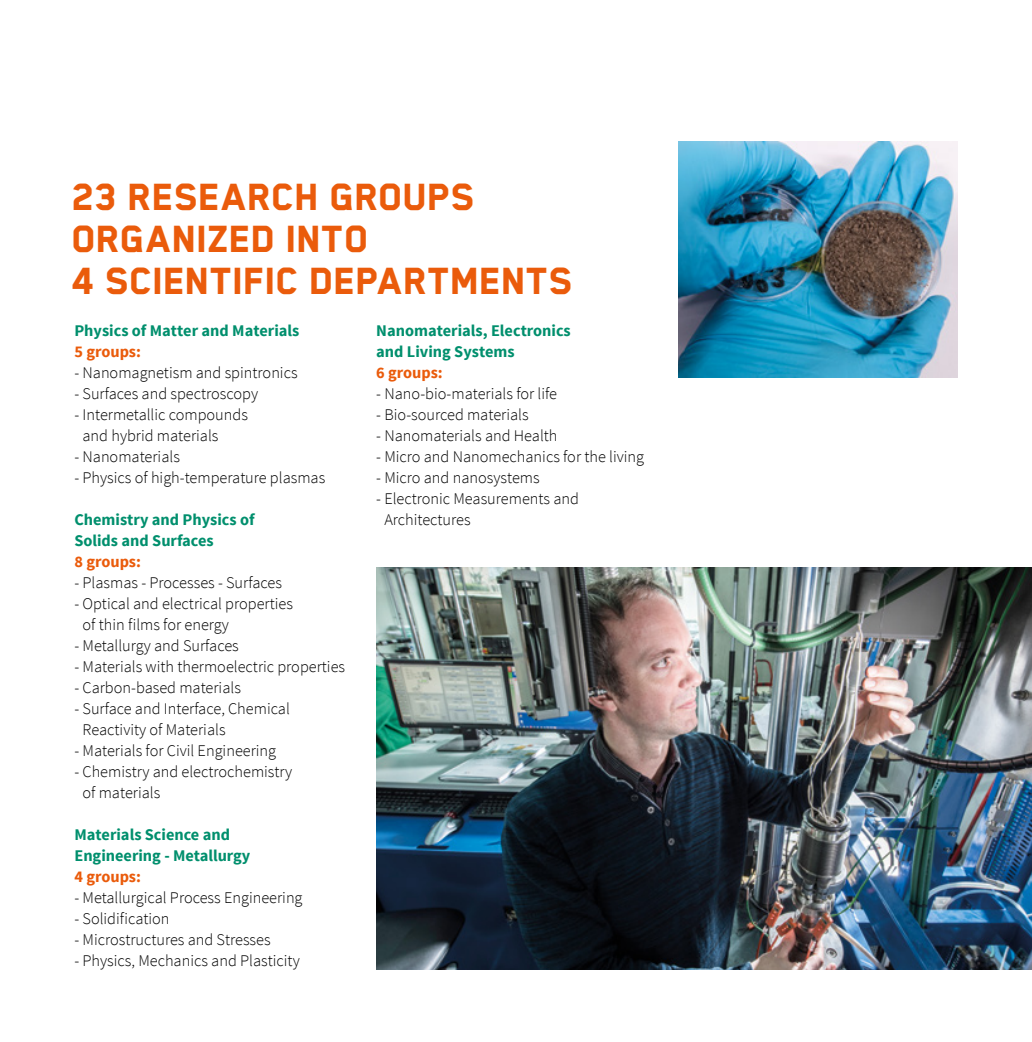
<style>
.page{position:relative;width:1032px;height:1042px;background:#fff}
.page>*{position:absolute;margin:0;border:0;box-sizing:border-box;transform-origin:0 0}
.t1{font:800 43.75px/42px "Blender";color:#ea5b0b}
.t2{font:300 16.28px/21px "Source Sans Pro";color:#000}
.t3{font:700 16.28px/21px "Source Sans Pro";color:#008f6d}
.t4{font:700 16.28px "Source Sans Pro";color:#ea5b0b}
</style>
<div class="page">
<img style="left:376px;top:567px;width:656px;height:403px">
<img style="left:678px;top:141px;width:279px;height:236px">
<h1 class="t1" style="left:71px;top:176px;width:503px">23 RESEARCH GROUPS<br>ORGANIZED INTO<br>4 SCIENTIFIC DEPARTMENTS</h1>
<p class="t3" style="left:74px;top:321px;width:226px">Physics of Matter and Materials</p>
<p class="t4" style="left:74px;top:341px;width:68px">5 groups:</p>
<p class="t2" style="left:74px;top:362px;width:225px">- Nanomagnetism and spintronics</p>
<p class="t2" style="left:74px;top:383px;width:185px">- Surfaces and spectroscopy</p>
<p class="t2" style="left:83px;top:404px;width:167px;text-indent:-8px">- Intermetallic compounds and hybrid materials</p>
<p class="t2" style="left:74px;top:446px;width:107px">- Nanomaterials</p>
<p class="t2" style="left:74px;top:467px;width:252px">- Physics of high-temperature plasmas</p>
<p class="t3" style="left:74px;top:510px;width:182px">Chemistry and Physics of<br>Solids and Surfaces</p>
<p class="t4" style="left:74px;top:551px;width:68px">8 groups:</p>
<p class="t2" style="left:74px;top:572px;width:209px">- Plasmas - Processes - Surfaces</p>
<p class="t2" style="left:83px;top:593px;width:212px;text-indent:-8px">- Optical and electrical properties of thin films for energy</p>
<p class="t2" style="left:74px;top:635px;width:166px">- Metallurgy and Surfaces</p>
<p class="t2" style="left:74px;top:656px;width:272px">- Materials with thermoelectric properties</p>
<p class="t2" style="left:74px;top:677px;width:168px">- Carbon-based materials</p>
<p class="t2" style="left:83px;top:698px;width:209px;text-indent:-8px">- Surface and Interface, Chemical<br>Reactivity of Materials</p>
<p class="t2" style="left:74px;top:740px;width:203px">- Materials for Civil Engineering</p>
<p class="t2" style="left:83px;top:761px;width:211px;text-indent:-8px">- Chemistry and electrochemistry of materials</p>
<p class="t3" style="left:74px;top:825px;width:177px">Materials Science and<br>Engineering - Metallurgy</p>
<p class="t4" style="left:74px;top:866px;width:68px">4 groups:</p>
<p class="t2" style="left:74px;top:887px;width:230px">- Metallurgical Process Engineering</p>
<p class="t2" style="left:74px;top:908px;width:97px">- Solidification</p>
<p class="t2" style="left:74px;top:929px;width:198px">- Microstructures and Stresses</p>
<p class="t2" style="left:74px;top:950px;width:227px">- Physics, Mechanics and Plasticity</p>
<p class="t3" style="left:376px;top:321px;width:196px">Nanomaterials, Electronics and Living Systems</p>
<p class="t4" style="left:376px;top:362px;width:68px">6 groups:</p>
<p class="t2" style="left:376px;top:383px;width:182px">- Nano-bio-materials for life</p>
<p class="t2" style="left:376px;top:404px;width:154px">- Bio-sourced materials</p>
<p class="t2" style="left:376px;top:425px;width:183px">- Nanomaterials and Health</p>
<p class="t2" style="left:376px;top:446px;width:269px">- Micro and Nanomechanics for the living</p>
<p class="t2" style="left:376px;top:467px;width:165px">- Micro and nanosystems</p>
<p class="t2" style="left:384px;top:488px;width:196px;text-indent:-8px">- Electronic Measurements and<br>Architectures</p>
</div>
